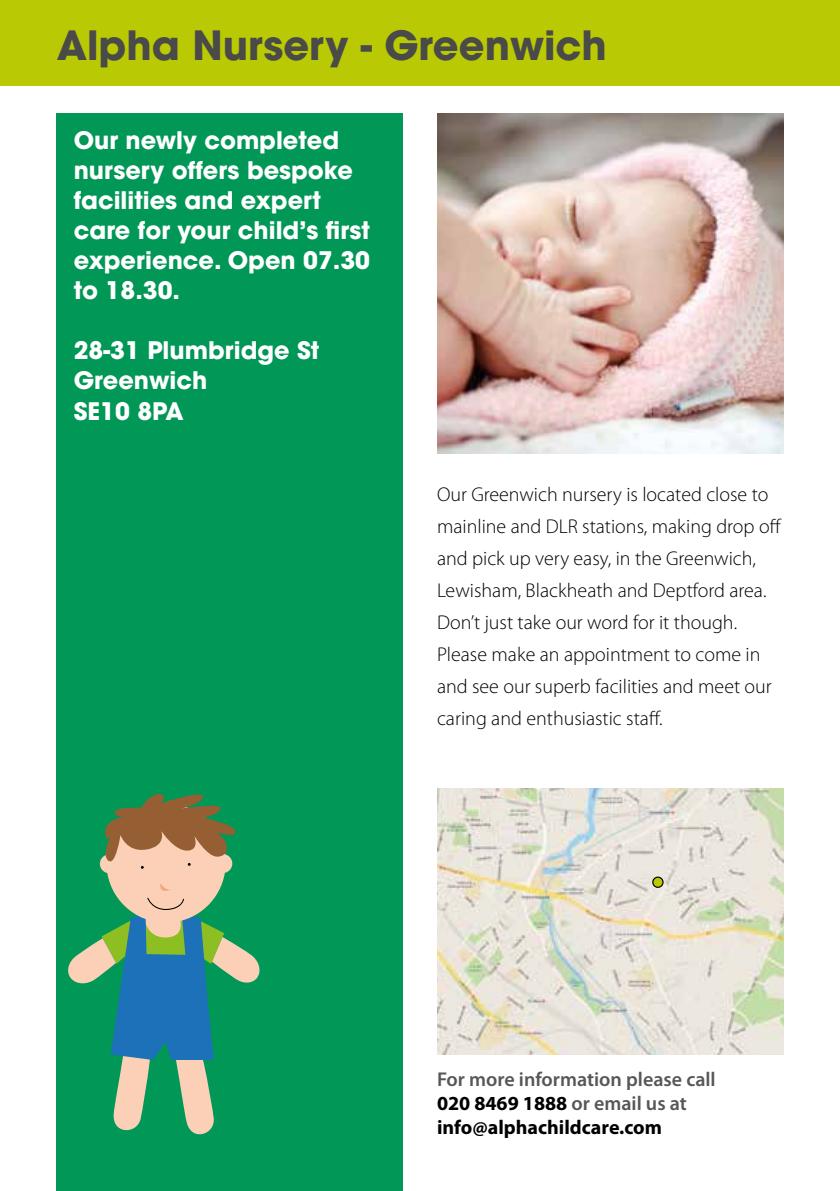
<style>
.page{position:relative;width:840px;height:1191px;background:#fff}
.page>*{position:absolute;margin:0;border:0;box-sizing:border-box;transform-origin:0 0}
.t1{font:700 40px "Avant Garde";color:#4a4a49}
.t2{font:700 24px/30px "Avant Garde";color:#fff}
.t3{font:300 20px/32px "Myriad Pro";color:#000}
.t4{font:600 20px/24px "Myriad Pro";color:#575756}
.s1{font-weight:700;color:#000}
</style>
<div class="page">
<div style="left:0;top:0;width:839px;height:85px;background:#b9c903"></div>
<div style="left:57px;top:113px;width:346px;height:1078px;background:#009757"></div>
<svg style="left:68px;top:794px;width:192px;height:341px"></svg>
<img style="left:437px;top:113px;width:345px;height:341px">
<img style="left:437px;top:788px;width:345px;height:266px">
<svg style="left:652px;top:877px;width:10px;height:10px"></svg>
<div style="left:652px;top:876px;width:11px;height:12px;border:1px solid #000;border-radius:50%"></div>
<h1 class="t1" style="left:57px;top:19px;width:551px">Alpha Nursery - Greenwich</h1>
<p class="t2" style="left:74px;top:125px;width:297px">Our newly completed nursery offers bespoke facilities and expert care for your child’s first experience. Open 07.30 to 18.30.</p>
<p class="t2" style="left:74px;top:335px;width:247px">28-31 Plumbridge St<br>Greenwich<br>SE10 8PA</p>
<p class="t3" style="left:437px;top:479px;width:346px">Our Greenwich nursery is located close to mainline and DLR stations, making drop off and pick up very easy, in the Greenwich, Lewisham, Blackheath and Deptford area.<br>Don’t just take our word for it though.<br>Please make an appointment to come in and see our superb facilities and meet our caring and enthusiastic staff.</p>
<p class="t4" style="left:437px;top:1067px;width:280px">For more information please call<br><span class="s1">020 8469 1888</span> or email us at <span class="s1">info@alphachildcare.com</span></p>
</div>
